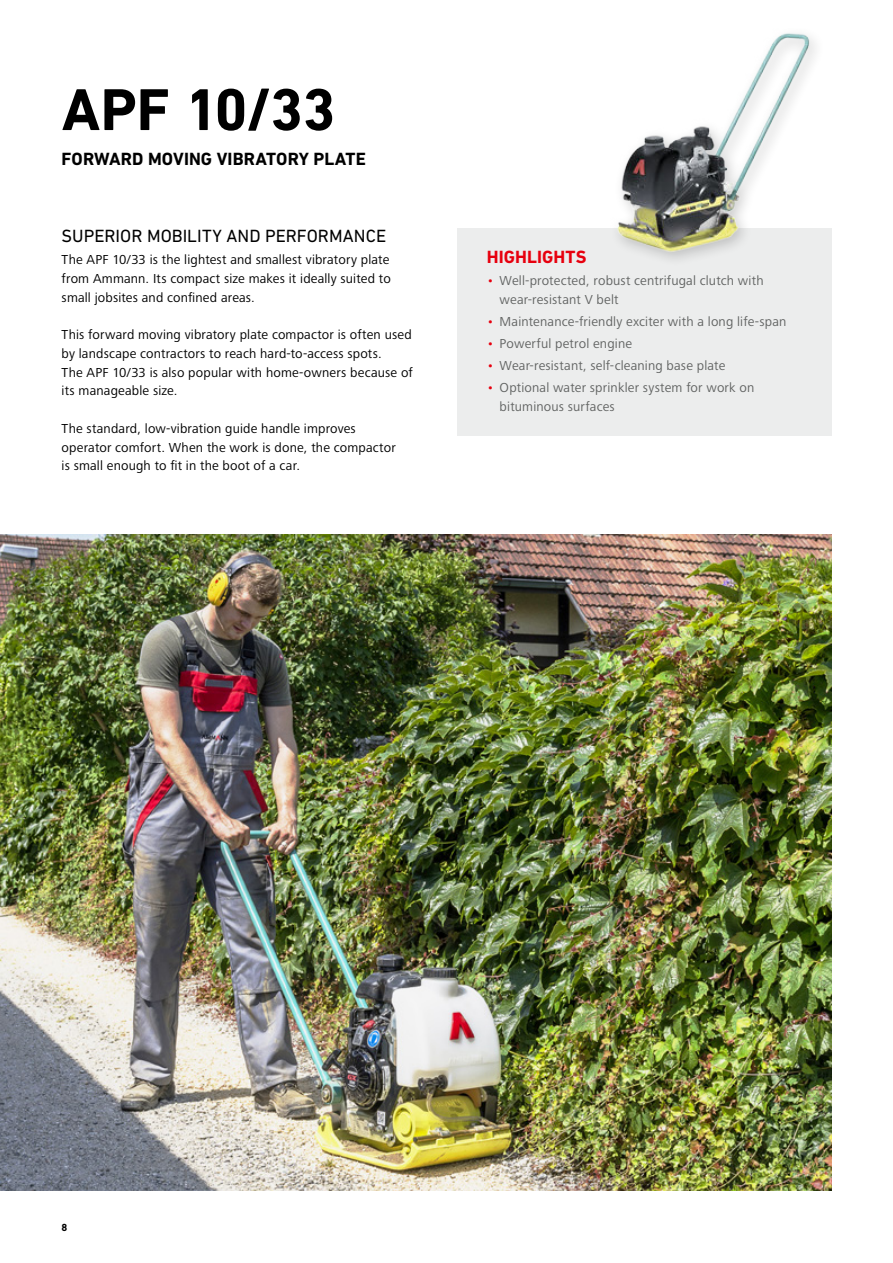
<style>
.page{position:relative;width:893px;height:1263px;background:#fff}
.page>*{position:absolute;margin:0;border:0;box-sizing:border-box;transform-origin:0 0}
.t1{font:700 60px "DIN Next LT Pro";color:#000}
.t2{font:18px "DIN Next LT Pro";color:#000}
.t3{font:700 18px "DIN Next LT Pro";letter-spacing:.005em;color:#000}
.t4{font:700 18px "DIN Next LT Pro";letter-spacing:.005em;color:#e7000e}
.t5{font:13.5px/18.8px "Frutiger Next LTW1 G";letter-spacing:.01em;color:#000}
.t6{font:13.5px/18.8px "Frutiger Next LTW1 G";letter-spacing:.015em;color:#626463}
.t7{font:700 10.5px "DIN Next LT Pro";color:#000}
.s1{color:#e7000e}
</style>
<div class="page">
<div style="left:457px;top:229px;width:374px;height:207px;background:#eceded"></div>
<img style="left:0;top:534px;width:831px;height:657px">
<div style="left:609px;top:25px;width:216px;height:242px;background:#000;opacity:.2"></div>
<img style="left:610px;top:25px;width:205px;height:228px">
<h1 class="t1" style="left:62px;top:89px;width:275px">APF 10/33</h1>
<h2 class="t3" style="left:62px;top:152px;width:306px">FORWARD MOVING VIBRATORY PLATE</h2>
<h2 class="t2" style="left:62px;top:227px;width:326px">SUPERIOR MOBILITY AND PERFORMANCE</h2>
<p class="t5" style="left:62px;top:251px;width:331px;text-align:justify">The APF 10/33 is the lightest and smallest vibratory plate from Ammann. Its compact size makes it ideally suited to small jobsites and confined areas.</p>
<p class="t5" style="left:62px;top:326px;width:353px">This forward moving vibratory plate compactor is often used by landscape contractors to reach hard-to-access spots.<br>The APF 10/33 is also popular with home-owners because of its manageable size.</p>
<p class="t5" style="left:62px;top:420px;width:336px">The standard, low-vibration guide handle improves operator comfort. When the work is done, the compactor is small enough to fit in the boot of a car.</p>
<h2 class="t4" style="left:487px;top:251px;width:101px">HIGHLIGHTS</h2>
<p class="t6" style="left:500px;top:272px;width:265px;text-indent:-13px"><span class="s1">•</span> Well-protected, robust centrifugal clutch with wear-resistant V belt</p>
<p class="t6" style="left:487px;top:313px;width:301px"><span class="s1">•</span> Maintenance-friendly exciter with a long life-span</p>
<p class="t6" style="left:487px;top:335px;width:147px"><span class="s1">•</span> Powerful petrol engine</p>
<p class="t6" style="left:487px;top:357px;width:240px"><span class="s1">•</span> Wear-resistant, self-cleaning base plate</p>
<p class="t6" style="left:500px;top:379px;width:256px;text-indent:-13px"><span class="s1">•</span> Optional water sprinkler system for work on bituminous surfaces</p>
<p class="t7" style="left:62px;top:1223px;width:7px">8</p>
</div>
